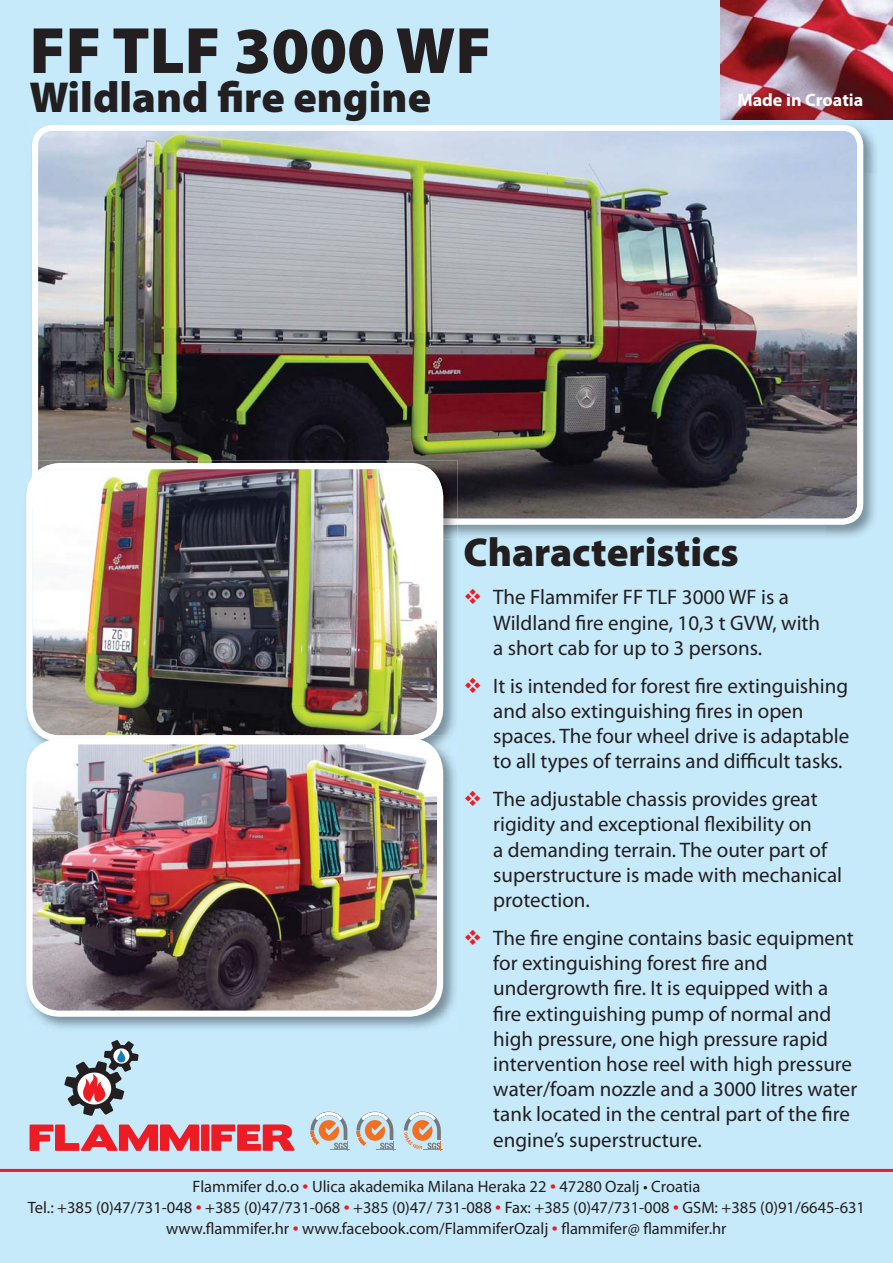
<style>
.page{position:relative;width:893px;height:1263px;background:#fff}
.page>*{position:absolute;margin:0;border:0;box-sizing:border-box;transform-origin:0 0}
.t1{font:900 66px "Myriad Pro";color:#231f20}
.t2{font:900 43.5px "Myriad Pro";color:#231f20}
.t3{font:900 40.5px "Myriad Pro";color:#231f20}
.t4{font:21px/25.2px "Myriad Pro";color:#231f20}
.t5{font:700 18px "Myriad Pro";color:#fff}
.t6{font:16.5px/21px "Myriad Pro";color:#231f20;text-align:center}
.s1{font-size:21px;color:#ed1c24}
</style>
<div class="page">
<div style="left:0;top:0;width:892px;height:1263px;background:#c7eafb"></div>
<svg style="left:30px;top:1124px;width:265px;height:27px"></svg>
<svg style="left:64px;top:1040px;width:74px;height:76px"></svg>
<img style="left:863px;top:130px;width:13px;height:44px">
<img style="left:825px;top:174px;width:50px;height:363px">
<img style="left:32px;top:125px;width:831px;height:400px">
<img style="left:443px;top:539px;width:13px;height:197px">
<img style="left:32px;top:460px;width:425px;height:65px">
<img style="left:26px;top:463px;width:417px;height:273px">
<img style="left:27px;top:756px;width:429px;height:273px">
<img style="left:33px;top:736px;width:416px;height:20px">
<img style="left:40px;top:736px;width:389px;height:5px">
<img style="left:31px;top:741px;width:408px;height:273px;border-radius:31px">
<div style="left:26px;top:738px;width:417px;height:279px;border:6px solid #fff;border-radius:31px"></div>
<hr style="left:0;top:1169px;width:892px;height:3px;background:#ed1c24">
<svg style="left:356px;top:1112px;width:40px;height:39px"></svg>
<svg style="left:310px;top:1112px;width:40px;height:39px"></svg>
<svg style="left:404px;top:1112px;width:39px;height:39px"></svg>
<img style="left:721px;top:0;width:171px;height:119px">
<h1 class="t1" style="left:30px;top:26px;width:463px">FF TLF 3000 WF</h1>
<h2 class="t2" style="left:30px;top:81px;width:403px">Wildland fire engine</h2>
<p class="t5" style="left:737px;top:93px;width:127px">Made in Croatia</p>
<h3 class="t3" style="left:463px;top:538px;width:277px">Characteristics</h3>
<p class="t4" style="left:493px;top:587px;width:328px">The Flammifer FF TLF 3000 WF is a<br>Wildland fire engine, 10,3 t GVW, with a short cab for up to 3 persons.</p>
<p class="t4" style="left:493px;top:675px;width:357px">It is intended for forest fire extinguishing and also extinguishing fires in open spaces. The four wheel drive is adaptable to all types of terrains and difficult tasks.</p>
<p class="t4" style="left:493px;top:789px;width:350px">The adjustable chassis provides great rigidity and exceptional flexibility on<br>a demanding terrain. The outer part of superstructure is made with mechanical protection.</p>
<p class="t4" style="left:493px;top:928px;width:365px">The fire engine contains basic equipment for extinguishing forest fire and undergrowth fire. It is equipped with a fire extinguishing pump of normal and high pressure, one high pressure rapid intervention hose reel with high pressure water/foam nozzle and a 3000 litres water tank located in the central part of the fire engine’s superstructure.</p>
<p class="t6" style="left:28px;top:1177px;width:838px">Flammifer d.o.o <span class="s1">•</span> Ulica akademika Milana Heraka 22 <span class="s1">•</span> 47280 Ozalj • Croatia<br>Tel.: +385 (0)47/731-048 <span class="s1">•</span> +385 (0)47/731-068 <span class="s1">•</span> +385 (0)47/ 731-088 <span class="s1">•</span> Fax: +385 (0)47/731-008 <span class="s1">•</span> GSM: +385 (0)91/6645-631 www.flammifer.hr <span class="s1">•</span> www.facebook.com/FlammiferOzalj <span class="s1">•</span> flammifer@ flammifer.hr</p>
</div>
